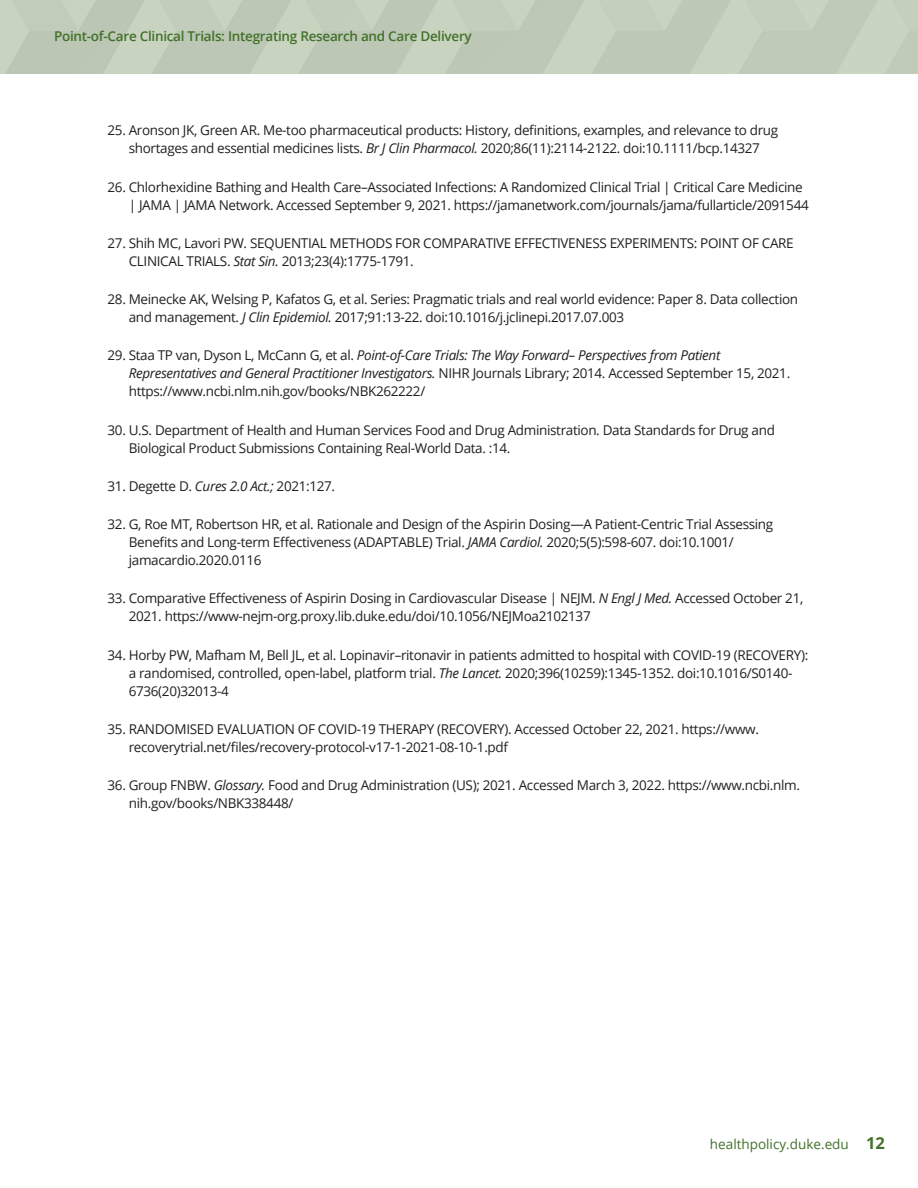
<style>
.page{position:relative;width:918px;height:1188px;background:#fff}
.page>*{position:absolute;margin:0;border:0;box-sizing:border-box;transform-origin:0 0}
.t1{font:700 16.5px "Open Sans";color:#42712a}
.Paragraph_Style_1{font:13.5px/18px "Open Sans";letter-spacing:-.025em;color:#231f20}
.t2{font:600 13.5px "Open Sans";letter-spacing:-.02em;color:#42712a}
.t3{font:13.5px "Open Sans";color:#42712a}
.s1{font-style:italic}
</style>
<div class="page">
<div style="left:0;top:0;width:918px;height:73px;background:#c0cab8"></div>
<p class="t2" style="left:54px;top:27px;width:419px">Point-of-Care Clinical Trials: Integrating Research and Care Delivery</p>
<p class="Paragraph_Style_1" style="left:108px;top:121px;width:672px;text-align:center">25. Aronson JK, Green AR. Me-too pharmaceutical products: History, definitions, examples, and relevance to drug shortages and essential medicines lists. <span class="s1">Br J Clin Pharmacol.</span> 2020;86(11):2114-2122. doi:10.1111/bcp.14327</p>
<p class="Paragraph_Style_1" style="left:129px;top:177px;width:682px;text-indent:-21px">26. Chlorhexidine Bathing and Health Care–Associated Infections: A Randomized Clinical Trial | Critical Care Medicine | JAMA | JAMA Network. Accessed September 9, 2021. https://jamanetwork.com/journals/jama/fullarticle/2091544</p>
<p class="Paragraph_Style_1" style="left:129px;top:234px;width:666px;text-indent:-21px">27. Shih MC, Lavori PW. SEQUENTIAL METHODS FOR COMPARATIVE EFFECTIVENESS EXPERIMENTS: POINT OF CARE<br>CLINICAL TRIALS. <span class="s1">Stat Sin.</span> 2013;23(4):1775-1791.</p>
<p class="Paragraph_Style_1" style="left:129px;top:290px;width:671px;text-indent:-21px">28. Meinecke AK, Welsing P, Kafatos G, et al. Series: Pragmatic trials and real world evidence: Paper 8. Data collection and management. <span class="s1">J Clin Epidemiol.</span> 2017;91:13-22. doi:10.1016/j.jclinepi.2017.07.003</p>
<p class="Paragraph_Style_1" style="left:129px;top:346px;width:663px;text-indent:-21px">29. Staa TP van, Dyson L, McCann G, et al. <span class="s1">Point-of-Care Trials: The Way Forward– Perspectives from Patient<br>Representatives and General Practitioner Investigators.</span> NIHR Journals Library; 2014. Accessed September 15, 2021. https://www.ncbi.nlm.nih.gov/books/NBK262222/</p>
<p class="Paragraph_Style_1" style="left:129px;top:420px;width:648px;text-indent:-21px">30. U.S. Department of Health and Human Services Food and Drug Administration. Data Standards for Drug and<br>Biological Product Submissions Containing Real-World Data. :14.</p>
<p class="Paragraph_Style_1" style="left:108px;top:477px;width:229px">31. Degette D. <span class="s1">Cures 2.0 Act.;</span> 2021:127.</p>
<p class="Paragraph_Style_1" style="left:129px;top:515px;width:646px;text-indent:-21px">32. G, Roe MT, Robertson HR, et al. Rationale and Design of the Aspirin Dosing—A Patient-Centric Trial Assessing<br>Benefits and Long-term Effectiveness (ADAPTABLE) Trial. <span class="s1">JAMA Cardiol.</span> 2020;5(5):598-607. doi:10.1001/ jamacardio.2020.0116</p>
<p class="Paragraph_Style_1" style="left:129px;top:589px;width:676px;text-indent:-21px">33. Comparative Effectiveness of Aspirin Dosing in Cardiovascular Disease | NEJM. <span class="s1">N Engl J Med.</span> Accessed October 21,<br>2021. https://www-nejm-org.proxy.lib.duke.edu/doi/10.1056/NEJMoa2102137</p>
<p class="Paragraph_Style_1" style="left:129px;top:645px;width:681px;text-indent:-21px">34. Horby PW, Mafham M, Bell JL, et al. Lopinavir–ritonavir in patients admitted to hospital with COVID-19 (RECOVERY): a randomised, controlled, open-label, platform trial. <span class="s1">The Lancet.</span> 2020;396(10259):1345-1352. doi:10.1016/S0140-<br>6736(20)32013-4</p>
<p class="Paragraph_Style_1" style="left:129px;top:720px;width:632px;text-indent:-21px">35. RANDOMISED EVALUATION OF COVID-19 THERAPY (RECOVERY). Accessed October 22, 2021. https://www. recoverytrial.net/files/recovery-protocol-v17-1-2021-08-10-1.pdf</p>
<p class="Paragraph_Style_1" style="left:129px;top:776px;width:673px;text-indent:-21px">36. Group FNBW. <span class="s1">Glossary.</span> Food and Drug Administration (US); 2021. Accessed March 3, 2022. https://www.ncbi.nlm. nih.gov/books/NBK338448/</p>
<p class="t3" style="left:710px;top:1135px;width:140px">healthpolicy.duke.edu</p>
<p class="t1" style="left:866px;top:1132px;width:20px">12</p>
</div>
